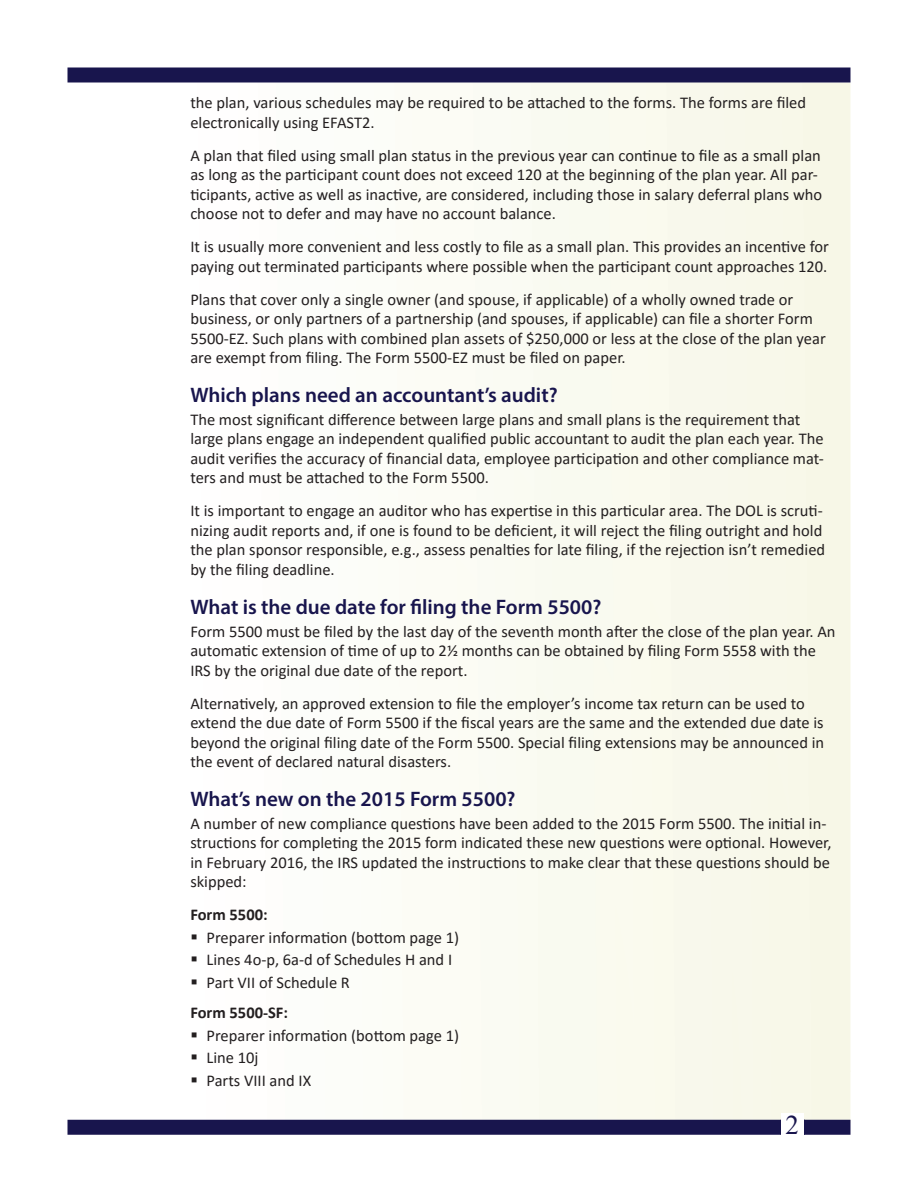
<style>
.page{position:relative;width:918px;height:1188px;background:#fff}
.page>*{position:absolute;margin:0;border:0;box-sizing:border-box;transform-origin:0 0}
.t1{font:27px "Times New Roman";color:#18154d}
.t2{font:600 21px "Myriad Pro";color:#18154d}
.t3{font:16.5px/19.5px "Calibri";color:#231f20}
.t4{font:700 16.5px "Calibri";color:#231f20}
.s1{font-weight:700}
</style>
<div class="page">
<div style="left:798px;top:82px;width:52px;height:990px;background:#f7f7e7"></div>
<div style="left:68px;top:68px;width:782px;height:14px;background:#18154d"></div>
<div style="left:68px;top:1120px;width:782px;height:15px;background:#18154d"></div>
<div style="left:781px;top:1113px;width:23px;height:23px;background:#fff"></div>
<p class="t3" style="left:190px;top:93px;width:617px">the plan, various schedules may be required to be attached to the forms. The forms are filed electronically using EFAST2.</p>
<p class="t3" style="left:190px;top:145px;width:633px">A plan that filed using small plan status in the previous year can continue to file as a small plan as long as the participant count does not exceed 120 at the beginning of the plan year. All par&shy;ticipants, active as well as inactive, are considered, including those in salary deferral plans who choose not to defer and may have no account balance.</p>
<p class="t3" style="left:190px;top:237px;width:640px">It is usually more convenient and less costly to file as a small plan. This provides an incentive for paying out terminated participants where possible when the participant count approaches 120.</p>
<p class="t3" style="left:190px;top:289px;width:637px">Plans that cover only a single owner (and spouse, if applicable) of a wholly owned trade or business, or only partners of a partnership (and spouses, if applicable) can file a shorter Form 5500-EZ. Such plans with combined plan assets of $250,000 or less at the close of the plan year are exempt from filing. The Form 5500-EZ must be filed on paper.</p>
<p class="t2" style="left:190px;top:382px;width:369px">Which plans need an accountant’s audit?</p>
<p class="t3" style="left:190px;top:409px;width:635px">The most significant difference between large plans and small plans is the requirement that large plans engage an independent qualified public accountant to audit the plan each year. The audit verifies the accuracy of financial data, employee participation and other compliance mat&shy;ters and must be attached to the Form 5500.</p>
<p class="t3" style="left:190px;top:501px;width:636px">It is important to engage an auditor who has expertise in this particular area. The DOL is scruti&shy;nizing audit reports and, if one is found to be deficient, it will reject the filing outright and hold the plan sponsor responsible, e.g., assess penalties for late filing, if the rejection isn’t remedied by the filing deadline.</p>
<p class="t2" style="left:190px;top:594px;width:413px">What is the due date for ling the Form 5500?</p>
<p class="t3" style="left:190px;top:621px;width:647px">Form 5500 must be filed by the last day of the seventh month after the close of the plan year. An automatic extension of time of up to 2½ months can be obtained by filing Form 5558 with the<br>IRS by the original due date of the report.</p>
<p class="t3" style="left:190px;top:693px;width:635px">Alternatively, an approved extension to file the employer’s income tax return can be used to extend the due date of Form 5500 if the fiscal years are the same and the extended due date is beyond the original filing date of the Form 5500. Special filing extensions may be announced in the event of declared natural disasters.</p>
<p class="t2" style="left:190px;top:786px;width:327px">What’s new on the 2015 Form 5500?</p>
<p class="t3" style="left:190px;top:813px;width:643px">A number of new compliance questions have been added to the 2015 Form 5500. The initial in&shy;structions for completing the 2015 form indicated these new questions were optional. However, in February 2016, the IRS updated the instructions to make clear that these questions should be skipped:</p>
<p class="t4" style="left:190px;top:903px;width:79px">Form 5500:</p>
<p class="t3" style="left:190px;top:927px;width:270px">▪ Preparer information (bottom page 1)</p>
<p class="t3" style="left:190px;top:950px;width:263px">▪ Lines 4o-p, 6a-d of Schedules H and I</p>
<p class="t3" style="left:190px;top:967px;width:161px;line-height:30px">▪ Part VII of Schedule R<br><span class="s1">Form 5500-SF:</span></p>
<p class="t3" style="left:190px;top:1025px;width:270px">▪ Preparer information (bottom page 1)</p>
<p class="t3" style="left:190px;top:1047px;width:70px">▪ Line 10j</p>
<p class="t3" style="left:190px;top:1070px;width:122px">▪ Parts VIII and IX</p>
<h1 class="t1" style="left:786px;top:1106px;width:15px">2</h1>
</div>
